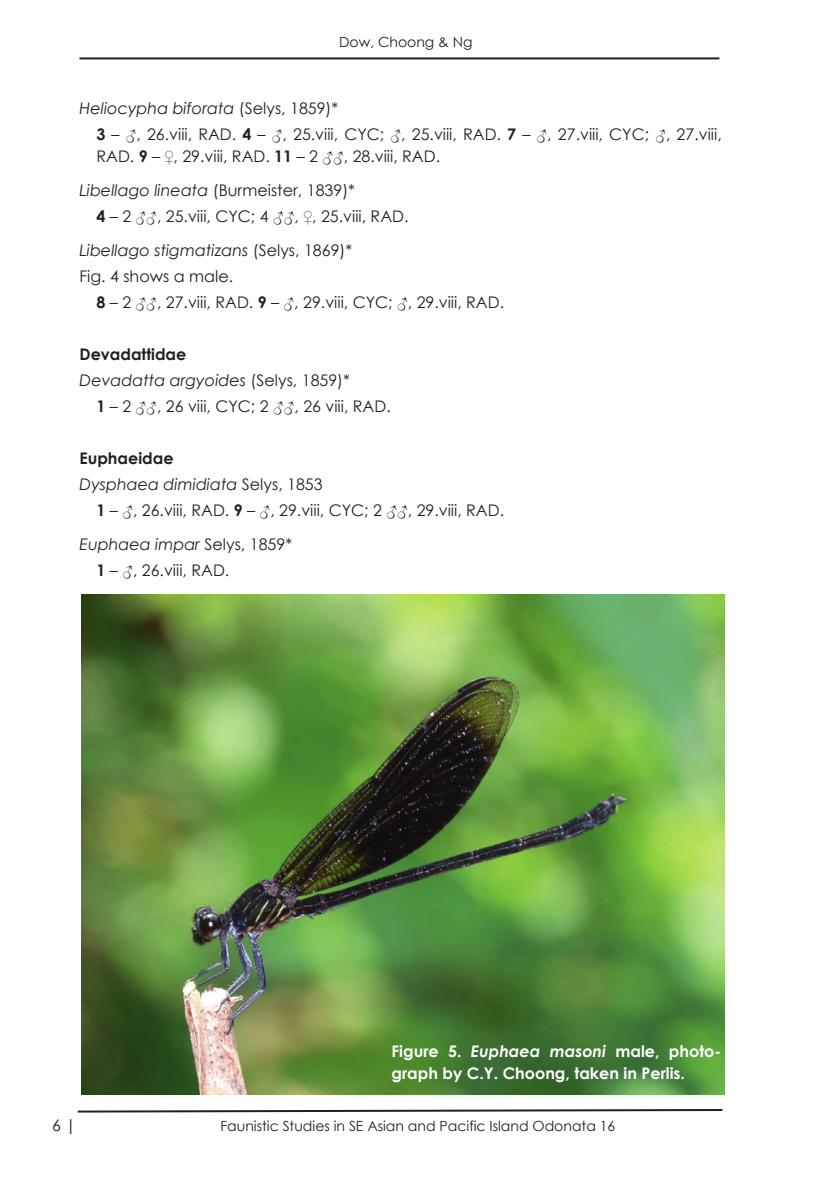
<style>
.page{position:relative;width:840px;height:1191px;background:#fff}
.page>*{position:absolute;margin:0;border:0;box-sizing:border-box;transform-origin:0 0}
.t1{font:16px/26px "Century Gothic";color:#231f20}
.t2{font:700 16px/22px "Century Gothic";color:#fff}
.t3{font:italic 16px "Century Gothic";color:#231f20}
.t4{font:700 16px "Century Gothic";color:#231f20}
.t5{font:14px "Century Gothic";color:#231f20}
.s1{font-style:italic}
.s2{font-weight:700}
.s3{font-style:normal}
</style>
<div class="page">
<svg style="left:77px;top:1109px;width:646px;height:4px"></svg>
<hr style="left:79px;top:57px;width:640px;height:2px;background:#231f20">
<img style="left:82px;top:594px;width:641px;height:500px">
<p class="t5" style="left:339px;top:33px;width:135px">Dow, Choong &amp; Ng</p>
<p class="t1" style="left:96px;top:95px;width:626px;text-indent:-17px"><span class="s1">Heliocypha biforata</span> (Selys, 1859)*<br><span class="s2">3</span> – ♂, 26.viii, RAD. <span class="s2">4</span> – ♂, 25.viii, CYC; ♂, 25.viii, RAD. <span class="s2">7</span> – ♂, 27.viii, CYC; ♂, 27.viii,</p>
<p class="t1" style="left:79px;top:139px;width:362px;line-height:34px;text-indent:17px">RAD. <span class="s2">9</span> – ♀, 29.viii, RAD. <span class="s2">11</span> – 2 ♂♂, 28.viii, RAD.<br><span class="s1">Libellago lineata</span> (Burmeister, 1839)*</p>
<p class="t1" style="left:79px;top:199px;width:330px;line-height:34px;text-indent:17px"><span class="s2">4</span> – 2 ♂♂, 25.viii, CYC; 4 ♂♂, ♀, 25.viii, RAD.<br><span class="s1">Libellago stigmatizans</span> (Selys, 1869)*</p>
<p class="t1" style="left:96px;top:263px;width:409px;text-indent:-17px">Fig. 4 shows a male.<br><span class="s2">8</span> – 2 ♂♂, 27.viii, RAD. <span class="s2">9</span> – ♂, 29.viii, CYC; ♂, 29.viii, RAD.</p>
<p class="t4" style="left:79px;top:344px;width:108px">Devadattidae</p>
<p class="t3" style="left:79px;top:370px;width:272px">Devadatta argyoides <span class="s3">(Selys, 1859)*</span></p>
<p class="t1" style="left:96px;top:393px;width:296px"><span class="s2">1</span> – 2 ♂♂, 26 viii, CYC; 2 ♂♂, 26 viii, RAD.</p>
<p class="t4" style="left:79px;top:448px;width:96px">Euphaeidae</p>
<p class="t3" style="left:79px;top:474px;width:244px">Dysphaea dimidiata <span class="s3">Selys, 1853</span></p>
<p class="t1" style="left:96px;top:497px;width:409px"><span class="s2">1</span> – ♂, 26.viii, RAD. <span class="s2">9</span> – ♂, 29.viii, CYC; 2 ♂♂, 29.viii, RAD.</p>
<p class="t1" style="left:96px;top:531px;width:197px;text-indent:-17px"><span class="s1">Euphaea impar</span> Selys, 1859*<br><span class="s2">1</span> – ♂, 26.viii, RAD.</p>
<p class="t1" style="left:52px;top:1112px;width:26px">6 |</p>
<p class="t2" style="left:391px;top:1039px;width:331px">Figure 5. <span class="s1">Euphaea masoni</span> male, photo&shy;graph by C.Y. Choong, taken in Perlis.</p>
<p class="t5" style="left:220px;top:1117px;width:396px">Faunistic Studies in SE Asian and Pacific Island Odonata 16</p>
</div>
